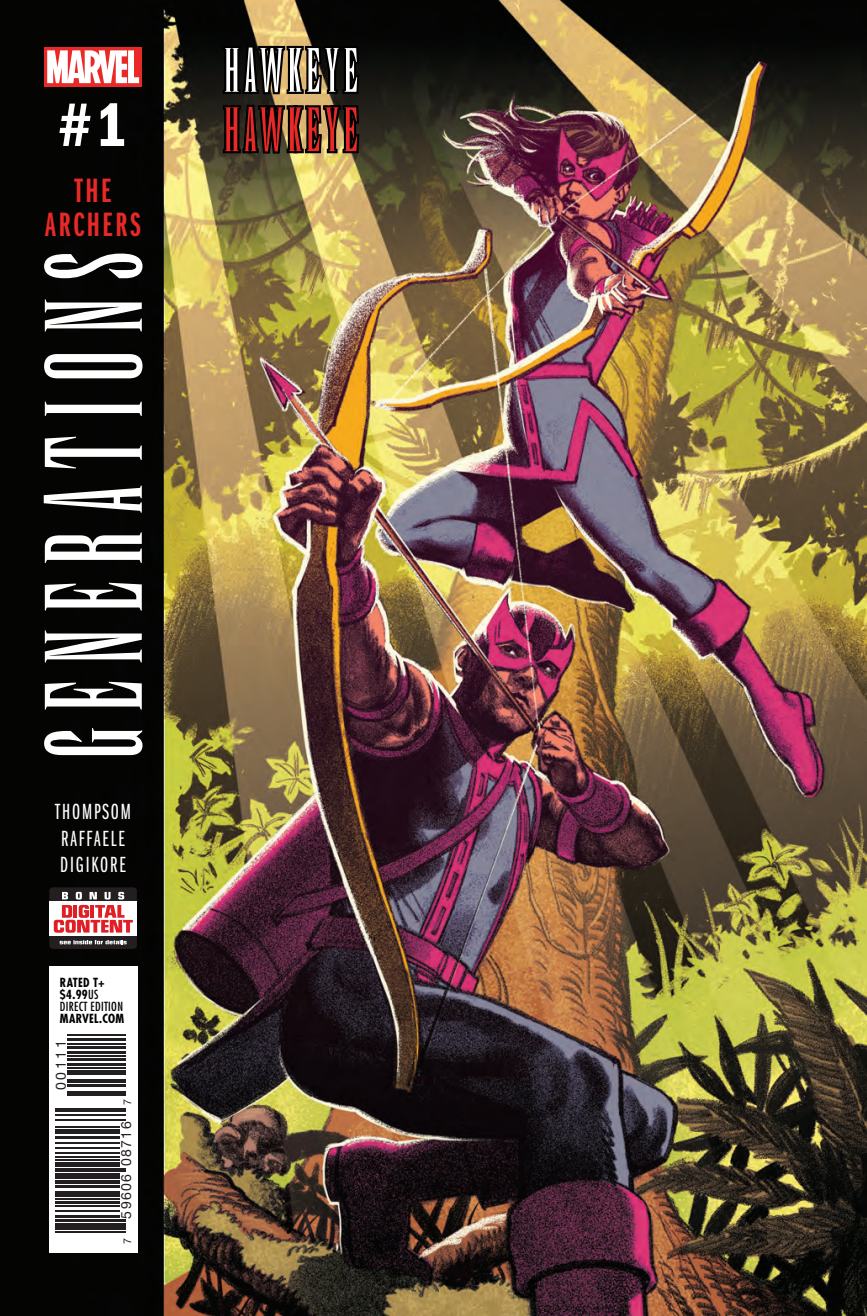
<style>
.page{position:relative;width:867px;height:1316px;background:#fff}
.page>*{position:absolute;margin:0;border:0;box-sizing:border-box;transform-origin:0 0}
.t1{font:63.52px "ITC Franklin Gothic Std Dm Cd";color:#fff}
.t2{font:condensed 55.12px "Runic MT Std";letter-spacing:.08em;color:#fff}
.t3{font:condensed 55.12px "Runic MT Std";letter-spacing:.08em;color:#e92927}
.t4{font:35px/33.6px "ITC Franklin Gothic Std Dm X Cp";letter-spacing:.075em;color:#e92927;text-align:center}
.t5{font:22.75px/26.6px "ITC Franklin Gothic Std Bk X Cp";letter-spacing:.08em;color:#fff}
.t6{font:14px "Helvetica Neue";letter-spacing:.1em;color:#231f20}
.t7{font:condensed 12.25px/12.2px "Futura Std";letter-spacing:.025em;color:#000001}
.t8{font:700 condensed 12.25px "Futura Std";letter-spacing:.025em;color:#000001}
.t9{font:10.67px "Helvetica Neue";color:#231f20}
.s1{font-weight:700}
.s2{font-size:10.67px}
</style>
<div class="page">
<img style="left:0;top:0;width:866px;height:1315px">
<div style="left:44px;top:47px;width:98px;height:39px;background:#e92927"></div>
<svg style="left:47px;top:50px;width:92px;height:33px"></svg>
<svg style="left:44px;top:728px;width:98px;height:27px"></svg>
<svg style="left:45px;top:681px;width:97px;height:28px"></svg>
<svg style="left:45px;top:630px;width:97px;height:32px"></svg>
<svg style="left:45px;top:582px;width:97px;height:28px"></svg>
<svg style="left:45px;top:532px;width:97px;height:31px"></svg>
<svg style="left:44px;top:485px;width:98px;height:27px"></svg>
<svg style="left:45px;top:436px;width:97px;height:32px"></svg>
<svg style="left:45px;top:401px;width:97px;height:15px"></svg>
<svg style="left:44px;top:354px;width:98px;height:24px"></svg>
<svg style="left:45px;top:299px;width:97px;height:32px"></svg>
<svg style="left:44px;top:253px;width:98px;height:25px"></svg>
<svg style="left:49px;top:966px;width:88px;height:286px"></svg>
<hr style="left:56px;top:1230px;width:70px;height:2px;background:#231f20">
<hr style="left:56px;top:1227px;width:70px;height:2px;background:#231f20">
<svg style="left:56px;top:1222px;width:70px;height:4px"></svg>
<hr style="left:56px;top:1218px;width:70px;height:3px;background:#231f20">
<hr style="left:56px;top:1214px;width:64px;height:3px;background:#231f20">
<hr style="left:56px;top:1209px;width:64px;height:2px;background:#231f20">
<hr style="left:56px;top:1204px;width:64px;height:1px;background:#231f20">
<hr style="left:56px;top:1200px;width:64px;height:3px;background:#231f20">
<hr style="left:56px;top:1197px;width:64px;height:2px;background:#231f20">
<div style="left:56px;top:1191px;width:64px;height:5px;background:#231f20"></div>
<hr style="left:56px;top:1184px;width:64px;height:3px;background:#231f20">
<hr style="left:56px;top:1182px;width:64px;height:1px;background:#231f20">
<hr style="left:56px;top:1179px;width:64px;height:2px;background:#231f20">
<div style="left:56px;top:1172px;width:64px;height:6px;background:#231f20"></div>
<hr style="left:56px;top:1170px;width:70px;height:1px;background:#231f20">
<hr style="left:56px;top:1167px;width:70px;height:2px;background:#231f20">
<hr style="left:56px;top:1162px;width:64px;height:4px;background:#231f20">
<hr style="left:56px;top:1158px;width:64px;height:2px;background:#231f20">
<hr style="left:56px;top:1156px;width:64px;height:1px;background:#231f20">
<hr style="left:56px;top:1152px;width:64px;height:1px;background:#231f20">
<hr style="left:56px;top:1146px;width:64px;height:2px;background:#231f20">
<hr style="left:56px;top:1141px;width:64px;height:2px;background:#231f20">
<hr style="left:56px;top:1136px;width:64px;height:3px;background:#231f20">
<hr style="left:56px;top:1130px;width:64px;height:3px;background:#231f20">
<hr style="left:56px;top:1128px;width:64px;height:1px;background:#231f20">
<hr style="left:56px;top:1125px;width:64px;height:2px;background:#231f20">
<hr style="left:56px;top:1119px;width:70px;height:1px;background:#231f20">
<hr style="left:56px;top:1114px;width:70px;height:1px;background:#231f20">
<hr style="left:56px;top:1110px;width:70px;height:1px;background:#231f20">
<hr style="left:56px;top:1107px;width:70px;height:1px;background:#231f20">
<hr style="left:67px;top:1094px;width:59px;height:1px;background:#231f20">
<hr style="left:67px;top:1090px;width:59px;height:3px;background:#231f20">
<hr style="left:67px;top:1083px;width:59px;height:3px;background:#231f20">
<hr style="left:67px;top:1081px;width:59px;height:1px;background:#231f20">
<hr style="left:67px;top:1078px;width:59px;height:2px;background:#231f20">
<hr style="left:67px;top:1072px;width:59px;height:2px;background:#231f20">
<hr style="left:67px;top:1069px;width:59px;height:2px;background:#231f20">
<hr style="left:67px;top:1066px;width:59px;height:2px;background:#231f20">
<hr style="left:67px;top:1062px;width:59px;height:3px;background:#231f20">
<hr style="left:67px;top:1057px;width:59px;height:3px;background:#231f20">
<hr style="left:67px;top:1055px;width:59px;height:1px;background:#231f20">
<hr style="left:67px;top:1051px;width:59px;height:3px;background:#231f20">
<hr style="left:67px;top:1045px;width:59px;height:3px;background:#231f20">
<hr style="left:67px;top:1043px;width:59px;height:1px;background:#231f20">
<hr style="left:67px;top:1038px;width:59px;height:2px;background:#231f20">
<hr style="left:67px;top:1034px;width:59px;height:1px;background:#231f20">
<svg style="left:221px;top:0;width:140px;height:156px"></svg>
<svg style="left:49px;top:887px;width:88px;height:61px"></svg>
<h2 class="t2" style="left:224px;top:38px;width:135px">HAWKEYE</h2>
<h1 class="t1" style="left:59px;top:89px;width:70px">#1</h1>
<h2 class="t3" style="left:224px;top:97px;width:135px">HAWKEYE</h2>
<h3 class="t4" style="left:45px;top:174px;width:97px">THE<br>ARCHERS</h3>
<h3 class="t5" style="left:55px;top:798px;width:77px">THOMPSOM<br>RAFFAELE<br>DIGIKORE</h3>
<p class="t7" style="left:60px;top:975px;width:65px"><span class="s1">RATED T+ $4.99</span>US<br>DIRECT EDITION</p>
<p class="t8" style="left:60px;top:1011px;width:66px">MARVEL.COM</p>
<p class="t6" style="left:51px;top:1089px;width:51px;rotate:-90deg">00111</p>
<p class="t6" style="left:116px;top:1218px;width:120px;rotate:-90deg">59606 08716 <span class="s2">7</span></p>
<p class="t9" style="left:119px;top:1244px;width:7px;rotate:-90deg">7</p>
</div>
